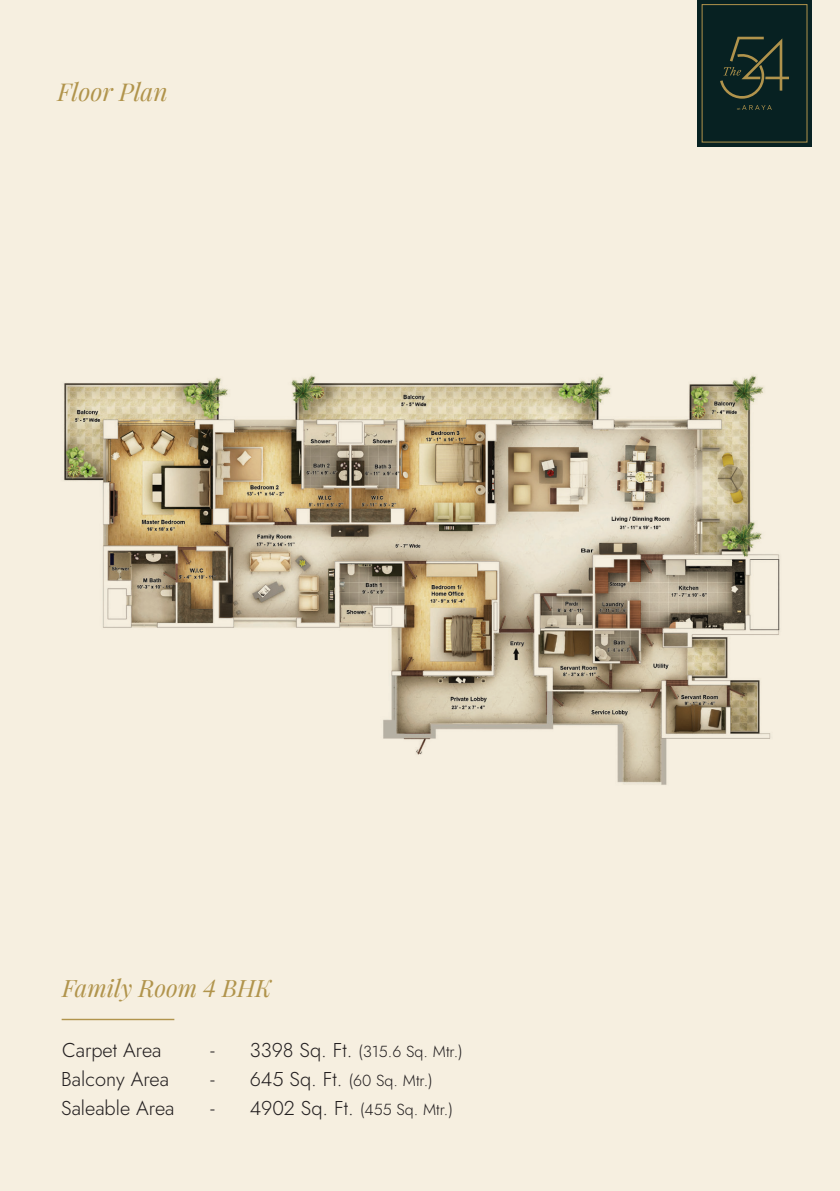
<style>
.page{position:relative;width:840px;height:1191px;background:#fff}
.page>*{position:absolute;margin:0;border:0;box-sizing:border-box;transform-origin:0 0}
.t1{font:italic 24.6px "Playfair Display";color:#b1944c}
.t2{font:italic 24px "Playfair Display";color:#b1944c}
.t3{font:300 20px "Jost";color:#231f20}
.t4{font:300 16px "Jost";color:#231f20}
.s1{font-size:20px}
</style>
<div class="page">
<div style="left:0;top:0;width:839px;height:1191px;background:#f6efe0"></div>
<div style="left:697px;top:0;width:114px;height:147px;background:#072122"></div>
<svg style="left:737px;top:105px;width:34px;height:5px"></svg>
<svg style="left:720px;top:37px;width:68px;height:62px"></svg>
<img style="left:64px;top:375px;width:716px;height:410px">
<hr style="left:62px;top:1018px;width:112px;height:2px;background:#b1944c">
<h1 class="t1" style="left:58px;top:73px;width:112px">Floor Plan</h1>
<h2 class="t2" style="left:62px;top:969px;width:211px">Family Room 4 BHK</h2>
<p class="t3" style="left:62px;top:1036px;width:101px">Carpet Area</p>
<p class="t4" style="left:210px;top:1041px;width:254px"><span class="s1">- 3398 Sq. Ft.</span> (315.6 Sq. Mtr.)</p>
<p class="t3" style="left:61px;top:1065px;width:109px">Balcony Area</p>
<p class="t4" style="left:210px;top:1069px;width:224px"><span class="s1">- 645 Sq. Ft.</span> (60 Sq. Mtr.)</p>
<p class="t3" style="left:61px;top:1094px;width:115px">Saleable Area</p>
<p class="t4" style="left:210px;top:1098px;width:244px"><span class="s1">- 4902 Sq. Ft.</span> (455 Sq. Mtr.)</p>
</div>
